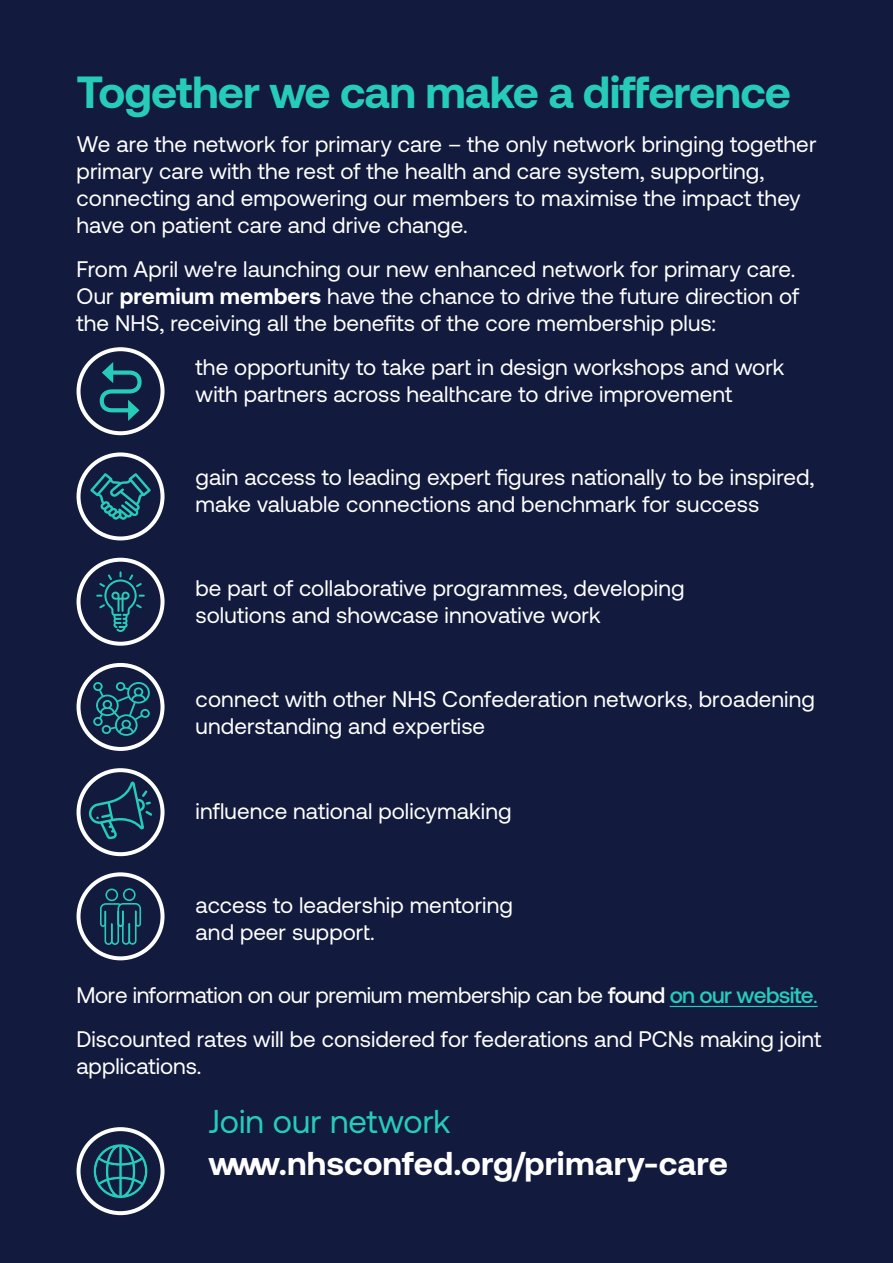
<style>
.page{position:relative;width:893px;height:1263px;background:#121a3d}
.page>*{position:absolute;margin:0;border:0;box-sizing:border-box;transform-origin:0 0}
.Paragraph_Style_4{font:700 45px "Aeonik";letter-spacing:-.02em;color:#26ccb8}
.Paragraph_Style_4-2{font:700 33px/42px "Aeonik";color:#fff}
.Paragraph_Style_1{font:22.5px/27px "Aeonik";letter-spacing:.005em;color:#fff}
.s1{font-weight:700}
.s2{font-family:"Minion Pro"}
.s3{font-weight:500}
.s4{font-weight:500;color:#26ccb8}
.s5{color:#26ccb8}
.s6{font-weight:400;color:#26ccb8}
</style>
<div class="page">
<svg style="left:90px;top:473px;width:61px;height:47px"></svg>
<div style="left:77px;top:452px;width:88px;height:88px;border:4px solid #fff;border-radius:50%"></div>
<svg style="left:96px;top:571px;width:49px;height:61px"></svg>
<div style="left:77px;top:558px;width:88px;height:88px;border:4px solid #fff;border-radius:50%"></div>
<svg style="left:93px;top:682px;width:57px;height:54px"></svg>
<div style="left:77px;top:663px;width:88px;height:88px;border:4px solid #fff;border-radius:50%"></div>
<svg style="left:88px;top:781px;width:64px;height:58px"></svg>
<div style="left:77px;top:768px;width:88px;height:88px;border:4px solid #fff;border-radius:50%"></div>
<div style="left:77px;top:1127px;width:88px;height:88px;border:4px solid #fff;border-radius:50%"></div>
<svg style="left:93px;top:1144px;width:55px;height:54px"></svg>
<div style="left:77px;top:347px;width:88px;height:88px;border:4px solid #fff;border-radius:50%"></div>
<svg style="left:99px;top:362px;width:43px;height:59px"></svg>
<div style="left:77px;top:872px;width:88px;height:88px;border:4px solid #fff;border-radius:50%"></div>
<svg style="left:100px;top:888px;width:41px;height:57px"></svg>
<hr style="left:670px;top:1006px;width:148px;height:1px;background:#26ccb8">
<p class="Paragraph_Style_4" style="left:77px;top:66px;width:716px">Together we can make a difference</p>
<p class="Paragraph_Style_1" style="left:77px;top:130px;width:741px">We are the network for primary care – the only network bringing together primary care with the rest of the health and care system, supporting, connecting and empowering our members to maximise the impact they have on patient care and drive change.</p>
<p class="Paragraph_Style_1" style="left:77px;top:255px;width:724px">From April we're launching our new enhanced network for primary care.<br>Our <span class="s1">premium members</span> have the chance to drive the future direction of the NHS, receiving all the benefits of the core membership plus:</p>
<p class="Paragraph_Style_1" style="left:196px;top:353px;width:590px">the opportunity to take part in design workshops and work with partners across healthcare to drive improvement</p>
<p class="Paragraph_Style_1" style="left:196px;top:464px;width:620px">gain access to leading expert figures nationally to be inspired, make valuable connections and benchmark for success</p>
<p class="Paragraph_Style_1" style="left:196px;top:575px;width:490px">be part of collaborative programmes, developing solutions and showcase innovative work</p>
<p class="Paragraph_Style_1" style="left:196px;top:686px;width:621px">connect with other NHS Confederation networks<span class="s2">,</span> broadening understanding and expertise</p>
<p class="Paragraph_Style_1" style="left:196px;top:798px;width:317px">influence national policymaking</p>
<p class="Paragraph_Style_1" style="left:196px;top:892px;width:319px">access to leadership mentoring and peer support.</p>
<p class="Paragraph_Style_1" style="left:77px;top:973px;width:745px;line-height:44px">More information on our premium membership can be <span class="s3">found</span> <span class="s4">on our website</span><span class="s5">.<br></span>Discounted rates will be considered for federations and PCNs making joint</p>
<p class="Paragraph_Style_1" style="left:77px;top:1052px;width:127px">applications.</p>
<p class="Paragraph_Style_4-2" style="left:208px;top:1100px;width:521px"><span class="s6">Join our network </span>www.nhsconfed.org/primary-care</p>
</div>
